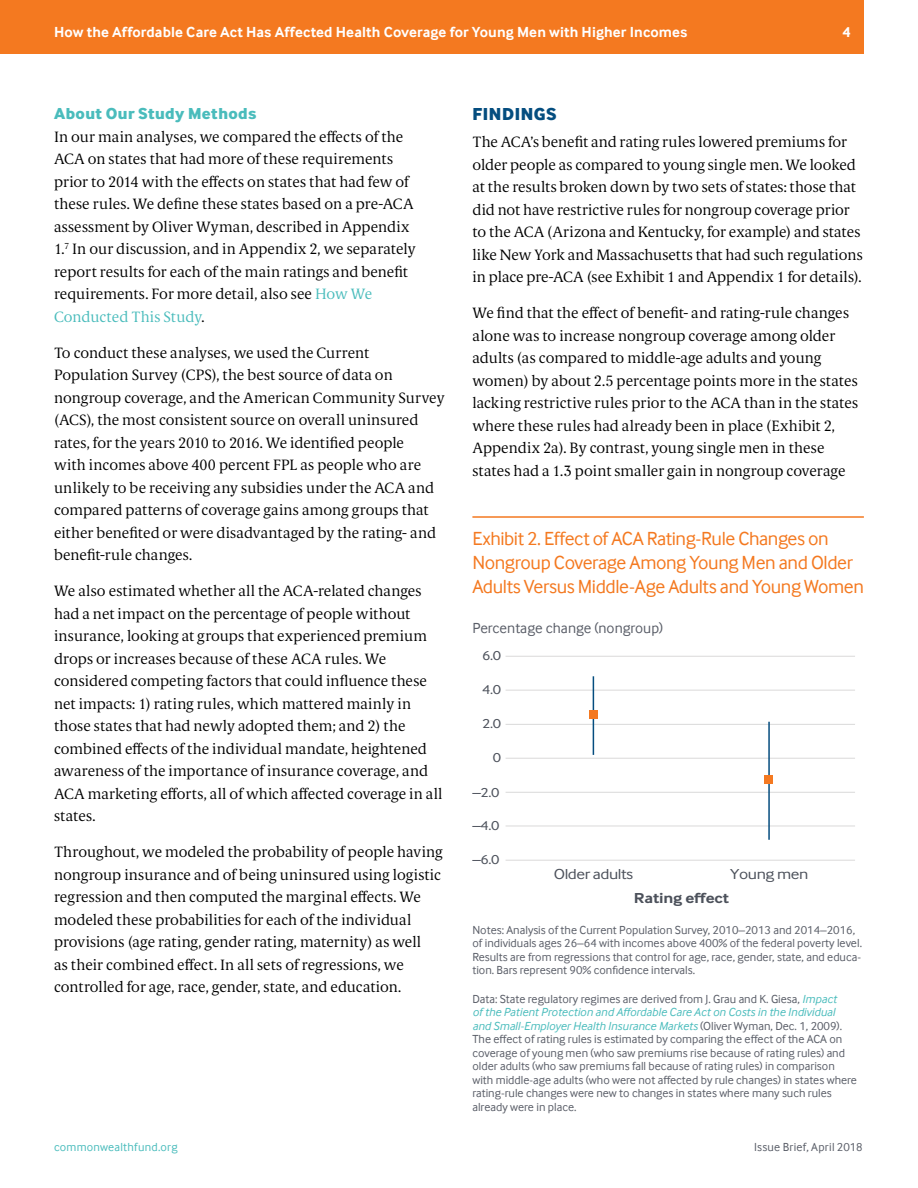
<style>
.page{position:relative;width:918px;height:1188px;background:#fff}
.page>*{position:absolute;margin:0;border:0;box-sizing:border-box;transform-origin:0 0}
.Exhibit_Titles{font:19.5px/24px "Inter Face";letter-spacing:-.02em;color:#f47920}
.Heads_-_All_Caps{font:18px "Inter Face X Bold";letter-spacing:.035em;color:#044d7f}
.Heads_-_1st_Subhead{font:16.5px "Inter Face X Bold";letter-spacing:.025em;color:#4abcbc}
.Body_Copy_-_No_Inden{font:300 15px/22.5px "Berlingske Serif Text";color:#000}
.t1{font:700 15px "Inter Face Da Ma";letter-spacing:.005em;color:#fff}
.t2{font:15px "Inter Face";color:#5a5e68}
.t3{font:15px "Inter Face";letter-spacing:-.025em;color:#4c515b;scale:1.14 1}
.t4{font:700 15px "Inter Face";letter-spacing:-.01em;color:#4c515b;scale:1.14 1}
.t5{font:13.5px "Inter Face";color:#4c515b;scale:1.14 1}
.Table_Footnote{font:12px/13.5px "Inter Face";color:#5a5e68}
.t6{font:12px "Inter Face";letter-spacing:.02em;color:#4abcbc}
.Table_Footnote-2{font:12px "Inter Face";letter-spacing:.02em;color:#5a5e68}
.s1{color:#4abcbc}
.s2{font-style:italic;color:#4abcbc}
</style>
<div class="page">
<div style="left:0;top:0;width:864px;height:54px;background:#f47920"></div>
<hr style="left:472px;top:516px;width:392px;height:2px;background:#f47920">
<hr style="left:506px;top:860px;width:349px;height:1px;background:#dad9d9">
<hr style="left:506px;top:826px;width:349px;height:1px;background:#dad9d9">
<hr style="left:506px;top:792px;width:349px;height:1px;background:#dad9d9">
<hr style="left:506px;top:724px;width:349px;height:1px;background:#dad9d9">
<hr style="left:506px;top:690px;width:349px;height:1px;background:#dad9d9">
<hr style="left:506px;top:656px;width:349px;height:1px;background:#dad9d9">
<hr style="left:506px;top:758px;width:349px;height:1px;background:#dad9d9">
<hr style="left:593px;top:676px;width:1px;height:79px;background:#054d7f">
<hr style="left:768px;top:722px;width:2px;height:118px;background:#054d7f">
<div style="left:589px;top:710px;width:9px;height:9px;background:#f47921"></div>
<div style="left:764px;top:775px;width:9px;height:9px;background:#f47921"></div>
<p class="t1" style="left:54px;top:24px;width:635px">How the Affordable Care Act Has Affected Health Coverage for Young Men with Higher Incomes</p>
<p class="t1" style="left:842px;top:24px;width:10px">4</p>
<p class="Heads_-_1st_Subhead" style="left:54px;top:104px;width:204px">About Our Study Methods</p>
<p class="Body_Copy_-_No_Inden" style="left:54px;top:125px;width:363px">In our main analyses, we compared the effects of the ACA on states that had more of these requirements prior to 2014 with the effects on states that had few of these rules. We define these states based on a pre-ACA assessment by Oliver Wyman, described in Appendix 1.<sup>7</sup> In our discussion, and in Appendix 2, we separately report results for each of the main ratings and benefit requirements. For more detail, also see <span class="s1">How We Conducted This Study</span>.</p>
<p class="Body_Copy_-_No_Inden" style="left:54px;top:341px;width:392px">To conduct these analyses, we used the Current Population Survey (CPS), the best source of data on nongroup coverage, and the American Community Survey (ACS), the most consistent source on overall uninsured rates, for the years 2010 to 2016. We identified people<br>with incomes above 400 percent FPL as people who are unlikely to be receiving any subsidies under the ACA and compared patterns of coverage gains among groups that either benefited or were disadvantaged by the rating- and benefit-rule changes.</p>
<p class="Body_Copy_-_No_Inden" style="left:54px;top:579px;width:390px">We also estimated whether all the ACA-related changes had a net impact on the percentage of people without insurance, looking at groups that experienced premium drops or increases because of these ACA rules. We considered competing factors that could influence these net impacts: 1) rating rules, which mattered mainly in those states that had newly adopted them; and 2) the combined effects of the individual mandate, heightened awareness of the importance of insurance coverage, and ACA marketing efforts, all of which affected coverage in all states.</p>
<p class="Body_Copy_-_No_Inden" style="left:54px;top:840px;width:390px">Throughout, we modeled the probability of people having nongroup insurance and of being uninsured using logistic regression and then computed the marginal effects. We modeled these probabilities for each of the individual provisions (age rating, gender rating, maternity) as well<br>as their combined effect. In all sets of regressions, we controlled for age, race, gender, state, and education.</p>
<p class="Heads_-_All_Caps" style="left:472px;top:103px;width:86px">FINDINGS</p>
<p class="Body_Copy_-_No_Inden" style="left:472px;top:130px;width:392px">The ACA’s benefit and rating rules lowered premiums for older people as compared to young single men. We looked at the results broken down by two sets of states: those that did not have restrictive rules for nongroup coverage prior to the ACA (Arizona and Kentucky, for example) and states like New York and Massachusetts that had such regulations in place pre-ACA (see Exhibit 1 and Appendix 1 for details).</p>
<p class="Body_Copy_-_No_Inden" style="left:472px;top:301px;width:387px">We find that the effect of benefit- and rating-rule changes alone was to increase nongroup coverage among older adults (as compared to middle-age adults and young women) by about 2.5 percentage points more in the states lacking restrictive rules prior to the ACA than in the states where these rules had already been in place (Exhibit 2, Appendix 2a). By contrast, young single men in these states had a 1.3 point smaller gain in nongroup coverage</p>
<p class="Exhibit_Titles" style="left:472px;top:526px;width:393px">Exhibit 2. Effect of ACA Rating-Rule Changes on<br>Nongroup Coverage Among Young Men and Older<br>Adults Versus Middle-Age Adults and Young Women</p>
<p class="t2" style="left:472px;top:620px;width:192px">Percentage change (nongroup)</p>
<p class="t5" style="left:482px;top:648px;width:18px">6.0</p>
<p class="t5" style="left:482px;top:682px;width:18px">4.0</p>
<p class="t5" style="left:482px;top:716px;width:18px">2.0</p>
<p class="t5" style="left:493px;top:750px;width:9px">0</p>
<p class="t5" style="left:472px;top:784px;width:25px">–2.0</p>
<p class="t5" style="left:472px;top:818px;width:25px">–4.0</p>
<p class="t5" style="left:472px;top:852px;width:25px">–6.0</p>
<p class="t3" style="left:554px;top:866px;width:71px">Older adults</p>
<p class="t3" style="left:730px;top:866px;width:70px">Young men</p>
<p class="t4" style="left:634px;top:889px;width:85px">Rating effect</p>
<p class="Table_Footnote" style="left:472px;top:923px;width:391px">Notes: Analysis of the Current Population Survey, 2010–2013 and 2014–2016, of individuals ages 26–64 with incomes above 400% of the federal poverty level.<br>Results are from regressions that control for age, race, gender, state, and educa&shy;tion. Bars represent 90% confidence intervals.</p>
<p class="Table_Footnote" style="left:472px;top:992px;width:386px">Data: State regulatory regimes are derived from J. Grau and K. Giesa, <span class="s2">Impact<br>of the Patient Protection and Affordable Care Act on Costs in the Individual<br>and Small-Employer Health Insurance Markets</span> (Oliver Wyman, Dec. 1, 2009).<br>The effect of rating rules is estimated by comparing the effect of the ACA on coverage of young men (who saw premiums rise because of rating rules) and older adults (who saw premiums fall because of rating rules) in comparison with middle-age adults (who were not affected by rule changes) in states where rating-rule changes were new to changes in states where many such rules already were in place.</p>
<p class="t6" style="left:54px;top:1140px;width:125px">commonwealthfund.org</p>
<p class="Table_Footnote-2" style="left:754px;top:1140px;width:110px">Issue Brief, April 2018</p>
</div>
